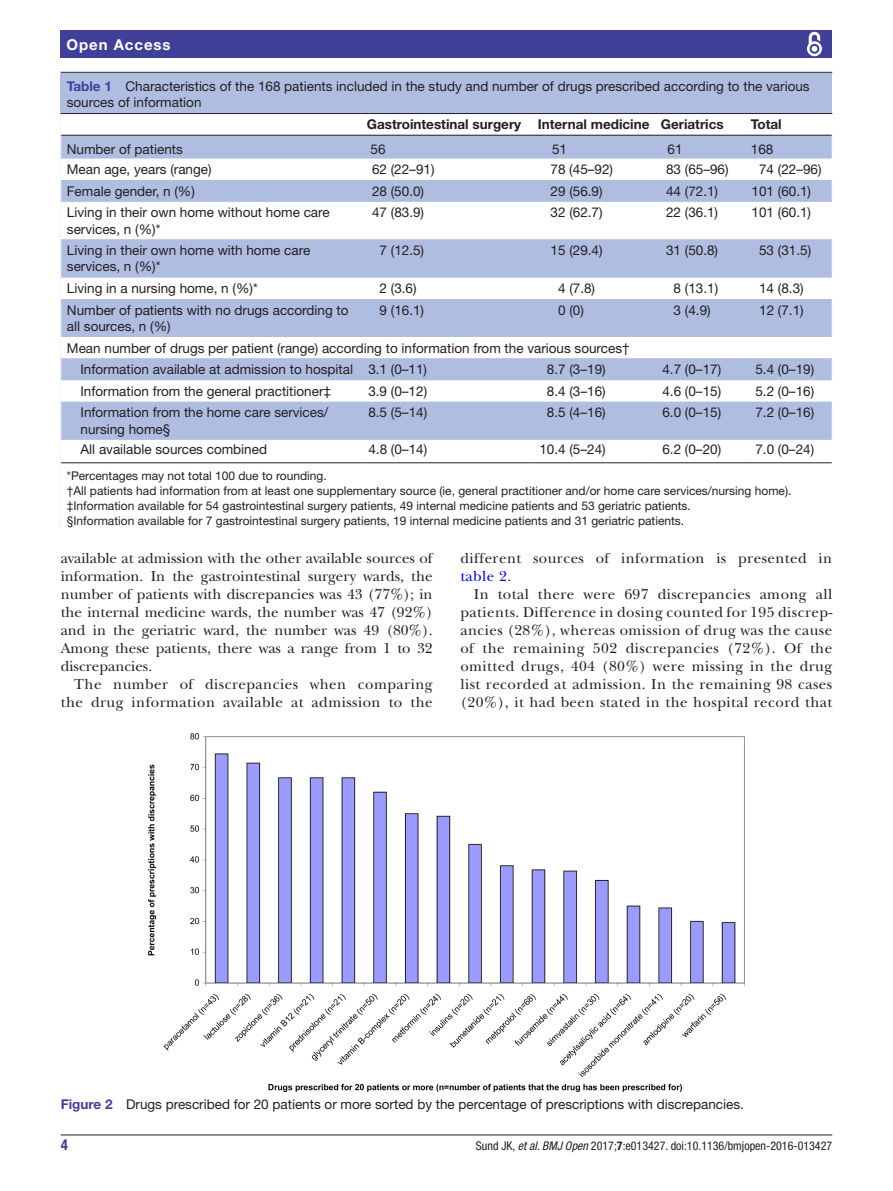
<style>
.page{position:relative;width:893px;height:1191px;background:#fff}
.page>*{position:absolute;margin:0;border:0;box-sizing:border-box;transform-origin:0 0}
.t1{font:15px/18px "New Baskerville";letter-spacing:.03em;color:#231f20;text-align:justify}
.t2{font:700 15px "Helvetica Neue LT Std";letter-spacing:.065em;color:#fff}
.t3{font:700 condensed 15px "Helvetica Neue LT Std";color:#414099}
.t4{font:13.5px/16.2px "Helvetica Neue LT Std";color:#231f20}
.t5{font:700 13.5px "Helvetica Neue LT Std";color:#231f20}
.t6{font:12px/15px "Helvetica Neue LT Std";color:#231f20}
.t7{font:condensed 12px "Helvetica Neue LT Std";color:#231f20}
.s1{font-weight:700;color:#414099}
.s2{color:#00f}
.s3{font-style:italic}
.s4{font-weight:700}
</style>
<div class="page">
<hr style="left:61px;top:1134px;width:771px;height:1px;background:#231f20">
<div style="left:61px;top:31px;width:771px;height:27px;background:#414099"></div>
<svg style="left:807px;top:31px;width:15px;height:26px"></svg>
<div style="left:61px;top:73px;width:771px;height:452px;background:#afbde1"></div>
<hr style="left:61px;top:72px;width:771px;height:1px;background:#231f20">
<div style="left:61px;top:114px;width:771px;height:410px;background:#fff"></div>
<svg style="left:61px;top:136px;width:771px;height:303px"></svg>
<hr style="left:61px;top:113px;width:300px;height:1px;background:#231f20">
<hr style="left:61px;top:135px;width:300px;height:1px;background:#231f20">
<hr style="left:361px;top:113px;width:171px;height:1px;background:#231f20">
<hr style="left:361px;top:135px;width:171px;height:1px;background:#231f20">
<hr style="left:532px;top:113px;width:123px;height:1px;background:#231f20">
<hr style="left:532px;top:135px;width:123px;height:1px;background:#231f20">
<hr style="left:655px;top:113px;width:90px;height:1px;background:#231f20">
<hr style="left:655px;top:135px;width:90px;height:1px;background:#231f20">
<hr style="left:745px;top:113px;width:87px;height:1px;background:#231f20">
<hr style="left:745px;top:135px;width:87px;height:1px;background:#231f20">
<hr style="left:361px;top:462px;width:171px;height:1px;background:#231f20">
<hr style="left:532px;top:462px;width:123px;height:1px;background:#231f20">
<hr style="left:655px;top:462px;width:90px;height:1px;background:#231f20">
<hr style="left:61px;top:462px;width:300px;height:1px;background:#231f20">
<hr style="left:745px;top:462px;width:87px;height:1px;background:#231f20">
<svg style="left:60px;top:114px;width:1px;height:88px"></svg>
<svg style="left:60px;top:277px;width:1px;height:22px"></svg>
<svg style="left:60px;top:337px;width:1px;height:65px"></svg>
<svg style="left:60px;top:439px;width:1px;height:24px"></svg>
<hr style="left:61px;top:479px;width:771px;height:2px;background:#fff">
<hr style="left:61px;top:494px;width:771px;height:2px;background:#fff">
<hr style="left:61px;top:509px;width:771px;height:2px;background:#fff">
<hr style="left:61px;top:524px;width:771px;height:2px;background:#fff">
<img style="left:149px;top:733px;width:595px;height:358px">
<p class="t2" style="left:66px;top:35px;width:106px">Open Access</p>
<p class="t4" style="left:67px;top:77px;width:744px"><span class="s1">Table 1</span> Characteristics of the 168 patients included in the study and number of drugs prescribed according to the various sources of information</p>
<p class="t5" style="left:367px;top:116px;width:358px">Gastrointestinal surgery Internal medicine Geriatrics</p>
<p class="t5" style="left:751px;top:116px;width:32px">Total</p>
<p class="t4" style="left:67px;top:141px;width:118px">Number of patients</p>
<p class="t4" style="left:371px;top:141px;width:17px">56</p>
<p class="t4" style="left:552px;top:141px;width:17px">51</p>
<p class="t4" style="left:668px;top:141px;width:17px">61</p>
<p class="t4" style="left:751px;top:141px;width:24px">168</p>
<p class="t4" style="left:67px;top:161px;width:146px">Mean age, years (range)</p>
<p class="t4" style="left:372px;top:161px;width:64px">62 (22–91)</p>
<p class="t4" style="left:551px;top:161px;width:64px">78 (45–92)</p>
<p class="t4" style="left:666px;top:161px;width:64px">83 (65–96)</p>
<p class="t4" style="left:759px;top:161px;width:64px">74 (22–96)</p>
<p class="t4" style="left:67px;top:182px;width:130px">Female gender, n (%)</p>
<p class="t4" style="left:372px;top:182px;width:54px">28 (50.0)</p>
<p class="t4" style="left:551px;top:182px;width:54px">29 (56.9)</p>
<p class="t4" style="left:666px;top:182px;width:54px">44 (72.1)</p>
<p class="t4" style="left:752px;top:182px;width:61px">101 (60.1)</p>
<p class="t4" style="left:67px;top:204px;width:264px">Living in their own home without home care services, n (%)*</p>
<p class="t4" style="left:372px;top:204px;width:54px">47 (83.9)</p>
<p class="t4" style="left:551px;top:204px;width:54px">32 (62.7)</p>
<p class="t4" style="left:666px;top:204px;width:54px">22 (36.1)</p>
<p class="t4" style="left:752px;top:204px;width:61px">101 (60.1)</p>
<p class="t4" style="left:67px;top:242px;width:245px">Living in their own home with home care services, n (%)*</p>
<p class="t4" style="left:380px;top:242px;width:46px">7 (12.5)</p>
<p class="t4" style="left:551px;top:242px;width:54px">15 (29.4)</p>
<p class="t4" style="left:666px;top:242px;width:54px">31 (50.8)</p>
<p class="t4" style="left:759px;top:242px;width:54px">53 (31.5)</p>
<p class="t4" style="left:67px;top:280px;width:192px">Living in a nursing home, n (%)*</p>
<p class="t4" style="left:380px;top:280px;width:39px">2 (3.6)</p>
<p class="t4" style="left:558px;top:280px;width:39px">4 (7.8)</p>
<p class="t4" style="left:674px;top:280px;width:46px">8 (13.1)</p>
<p class="t4" style="left:759px;top:280px;width:46px">14 (8.3)</p>
<p class="t4" style="left:67px;top:301px;width:283px">Number of patients with no drugs according to all sources, n (%)</p>
<p class="t4" style="left:380px;top:301px;width:46px">9 (16.1)</p>
<p class="t4" style="left:558px;top:301px;width:27px">0 (0)</p>
<p class="t4" style="left:674px;top:301px;width:39px">3 (4.9)</p>
<p class="t4" style="left:759px;top:301px;width:46px">12 (7.1)</p>
<p class="t4" style="left:80px;top:337px;width:551px;line-height:21.6px;text-indent:-14px">Mean number of drugs per patient (range) according to information from the various sources†<br>Information available at admission to hospital 3.1 (0–11)</p>
<p class="t4" style="left:547px;top:361px;width:60px">8.7 (3–19)</p>
<p class="t4" style="left:662px;top:361px;width:60px">4.7 (0–17)</p>
<p class="t4" style="left:755px;top:361px;width:60px">5.4 (0–19)</p>
<p class="t4" style="left:80px;top:383px;width:252px">Information from the general practitioner‡</p>
<p class="t4" style="left:368px;top:383px;width:60px">3.9 (0–12)</p>
<p class="t4" style="left:547px;top:383px;width:60px">8.4 (3–16)</p>
<p class="t4" style="left:662px;top:383px;width:60px">4.6 (0–15)</p>
<p class="t4" style="left:755px;top:383px;width:60px">5.2 (0–16)</p>
<p class="t4" style="left:80px;top:404px;width:249px">Information from the home care services/ nursing home§</p>
<p class="t4" style="left:368px;top:404px;width:60px">8.5 (5–14)</p>
<p class="t4" style="left:547px;top:404px;width:60px">8.5 (4–16)</p>
<p class="t4" style="left:662px;top:404px;width:60px">6.0 (0–15)</p>
<p class="t4" style="left:755px;top:404px;width:60px">7.2 (0–16)</p>
<p class="t4" style="left:81px;top:441px;width:188px">All available sources combined</p>
<p class="t4" style="left:368px;top:441px;width:60px">4.8 (0–14)</p>
<p class="t4" style="left:539px;top:441px;width:68px">10.4 (5–24)</p>
<p class="t4" style="left:662px;top:441px;width:60px">6.2 (0–20)</p>
<p class="t4" style="left:755px;top:441px;width:60px">7.0 (0–24)</p>
<p class="t6" style="left:67px;top:468px;width:726px">*Percentages may not total 100 due to rounding.<br>†All patients had information from at least one supplementary source (ie, general practitioner and/or home care services/nursing home). ‡Information available for 54 gastrointestinal surgery patients, 49 internal medicine patients and 53 geriatric patients.<br>§Information available for 7 gastrointestinal surgery patients, 19 internal medicine patients and 31 geriatric patients.</p>
<p class="t1" style="left:61px;top:549px;width:373px">available at admission with the other available sources of information. In the gastrointestinal surgery wards, the number of patients with discrepancies was 43 (77%); in the internal medicine wards, the number was 47 (92%) and in the geriatric ward, the number was 49 (80%).<br>Among these patients, there was a range from 1 to 32 discrepancies.</p>
<p class="t1" style="left:61px;top:675px;width:373px;text-align:right">The number of discrepancies when comparing the drug information available at admission to the</p>
<p class="t1" style="left:460px;top:549px;width:373px">different sources of information is presented in <span class="s2">table 2</span>.</p>
<p class="t1" style="left:460px;top:585px;width:373px;text-indent:13px">In total there were 697 discrepancies among all patients. Difference in dosing counted for 195 discrep&shy;ancies (28%), whereas omission of drug was the cause of the remaining 502 discrepancies (72%). Of the omitted drugs, 404 (80%) were missing in the drug list recorded at admission. In the remaining 98 cases (20%), it had been stated in the hospital record that</p>
<p class="t4" style="left:61px;top:1096px;width:685px"><span class="s1">Figure 2</span> Drugs prescribed for 20 patients or more sorted by the percentage of prescriptions with discrepancies.</p>
<p class="t3" style="left:61px;top:1135px;width:9px">4</p>
<p class="t7" style="left:476px;top:1138px;width:358px">Sund JK, <span class="s3">et al</span>. <span class="s3">BMJ Open</span> 2017;<span class="s4">7</span>:e013427. doi:10.1136/bmjopen-2016-013427</p>
</div>
